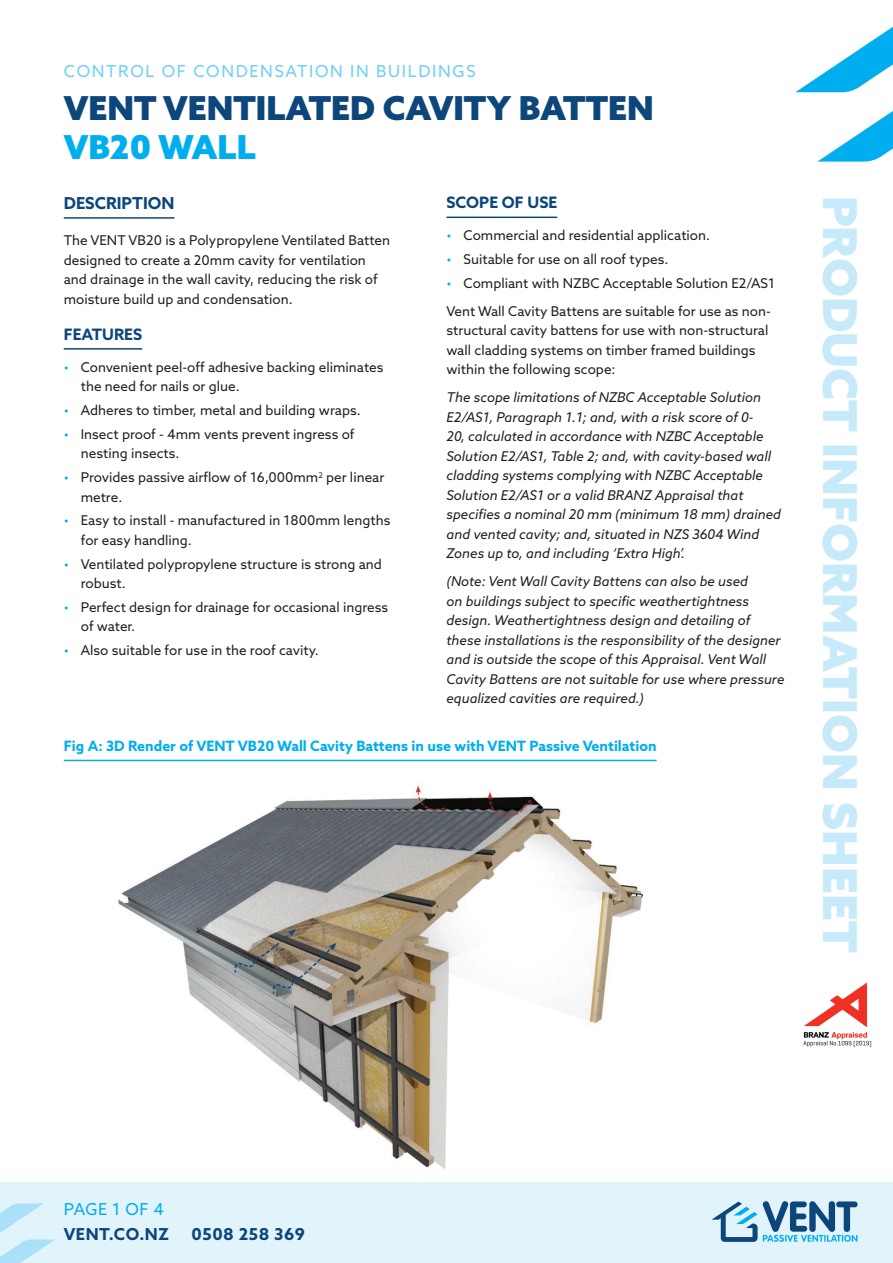
<style>
.page{position:relative;width:893px;height:1263px;background:#fff}
.page>*{position:absolute;margin:0;border:0;box-sizing:border-box;transform-origin:0 0}
.t1{font:900 46.8px "Azo Sans";color:#c6eafa}
.t2{font:900 33px "Azo Sans";color:#0d467b}
.t3{font:900 33px "Azo Sans";color:#00aeef}
.t4{font:16.5px "Azo Sans";letter-spacing:.1em;color:#6bcff6}
.t5{font:700 16.5px "Azo Sans";letter-spacing:.03em;color:#0d467b}
.t6{font:700 16.5px "Azo Sans";color:#0d467b}
.Body_Copy{font:16.5px "Azo Sans";letter-spacing:.015em;color:#00aeef}
.Sub_heading_with_rul{font:700 15.75px "Azo Sans";color:#0d467b}
.Diagram_Label{font:700 14.25px "Azo Sans";color:#00aeef}
.Body_Copy-2{font:italic 13.5px/19.5px "Azo Sans";color:#231f20}
.Bullets{font:13.5px/19.5px "Azo Sans";color:#231f20}
.Body_Copy-3{font:13.5px/19.5px "Azo Sans";color:#231f20}
.s1{color:#00aeef}
</style>
<div class="page">
<svg style="left:795px;top:26px;width:98px;height:136px"></svg>
<img style="left:803px;top:982px;width:69px;height:65px">
<div style="left:0;top:1182px;width:893px;height:81px;background:#e1f4fc"></div>
<svg style="left:0;top:1203px;width:55px;height:60px"></svg>
<svg style="left:711px;top:1201px;width:146px;height:41px"></svg>
<hr style="left:64px;top:217px;width:110px;height:2px;background:#0d467b">
<hr style="left:64px;top:348px;width:78px;height:2px;background:#0d467b">
<hr style="left:446px;top:217px;width:111px;height:1px;background:#0d467b">
<img style="left:118px;top:783px;width:525px;height:386px">
<hr style="left:64px;top:760px;width:593px;height:1px;background:#00aeef">
<p class="t4" style="left:64px;top:60px;width:413px">CONTROL OF CONDENSATION IN BUILDINGS</p>
<p class="t2" style="left:64px;top:86px;width:592px">VENT VENTILATED CAVITY BATTEN</p>
<p class="t3" style="left:64px;top:125px;width:193px">VB20 WALL</p>
<p class="t6" style="left:64px;top:192px;width:112px">DESCRIPTION</p>
<p class="Body_Copy-3" style="left:64px;top:230px;width:328px">The VENT VB20 is a Polypropylene Ventilated Batten designed to create a 20mm cavity for ventilation and drainage in the wall cavity, reducing the risk of moisture build up and condensation.</p>
<p class="Sub_heading_with_rul" style="left:64px;top:323px;width:80px">FEATURES</p>
<p class="Bullets" style="left:81px;top:357px;width:304px;text-indent:-17px"><span class="s1">•</span> Convenient peel-off adhesive backing eliminates the need for nails or glue.</p>
<p class="Bullets" style="left:64px;top:400px;width:298px"><span class="s1">•</span> Adheres to timber, metal and building wraps.</p>
<p class="Bullets" style="left:81px;top:424px;width:275px;text-indent:-17px"><span class="s1">•</span> Insect proof - 4mm vents prevent ingress of nesting insects.</p>
<p class="Bullets" style="left:81px;top:467px;width:305px;text-indent:-17px"><span class="s1">•</span> Provides passive airflow of 16,000mm<sup>2</sup> per linear metre.</p>
<p class="Bullets" style="left:81px;top:511px;width:311px;text-indent:-17px"><span class="s1">•</span> Easy to install - manufactured in 1800mm lengths for easy handling.</p>
<p class="Bullets" style="left:81px;top:554px;width:303px;text-indent:-17px"><span class="s1">•</span> Ventilated polypropylene structure is strong and robust.</p>
<p class="Bullets" style="left:81px;top:597px;width:309px;text-indent:-17px"><span class="s1">•</span> Perfect design for drainage for occasional ingress of water.</p>
<p class="Bullets" style="left:64px;top:640px;width:256px"><span class="s1">•</span> Also suitable for use in the roof cavity.</p>
<p class="Sub_heading_with_rul" style="left:446px;top:192px;width:112px">SCOPE OF USE</p>
<p class="Bullets" style="left:446px;top:226px;width:265px"><span class="s1">•</span> Commercial and residential application.</p>
<p class="Bullets" style="left:446px;top:249px;width:224px"><span class="s1">•</span> Suitable for use on all roof types.</p>
<p class="Bullets" style="left:446px;top:273px;width:330px"><span class="s1">•</span> Compliant with NZBC Acceptable Solution E2/AS1</p>
<p class="Body_Copy-3" style="left:446px;top:301px;width:326px">Vent Wall Cavity Battens are suitable for use as non&shy;structural cavity battens for use with non-structural wall cladding systems on timber framed buildings within the following scope:</p>
<p class="Body_Copy-2" style="left:446px;top:388px;width:336px">The scope limitations of NZBC Acceptable Solution E2/AS1, Paragraph 1.1; and, with a risk score of 0-<br>20, calculated in accordance with NZBC Acceptable Solution E2/AS1, Table 2; and, with cavity-based wall cladding systems complying with NZBC Acceptable Solution E2/AS1 or a valid BRANZ Appraisal that specifies a nominal 20 mm (minimum 18 mm) drained and vented cavity; and, situated in NZS 3604 Wind Zones up to, and including ‘Extra High’.</p>
<p class="Body_Copy-2" style="left:446px;top:572px;width:340px">(Note: Vent Wall Cavity Battens can also be used<br>on buildings subject to specific weathertightness design. Weathertightness design and detailing of these installations is the responsibility of the designer and is outside the scope of this Appraisal. Vent Wall Cavity Battens are not suitable for use where pressure equalized cavities are required.)</p>
<p class="Diagram_Label" style="left:64px;top:737px;width:594px">Fig A: 3D Render of VENT VB20 Wall Cavity Battens in use with VENT Passive Ventilation</p>
<h1 class="t1" style="left:871px;top:196px;width:758px;rotate:90deg">PRODUCT INFORMATION SHEET</h1>
<p class="Body_Copy" style="left:64px;top:1198px;width:102px">PAGE 1 OF 4</p>
<p class="t5" style="left:64px;top:1223px;width:107px">VENT.CO.NZ</p>
<p class="t5" style="left:192px;top:1223px;width:115px">0508 258 369</p>
</div>
